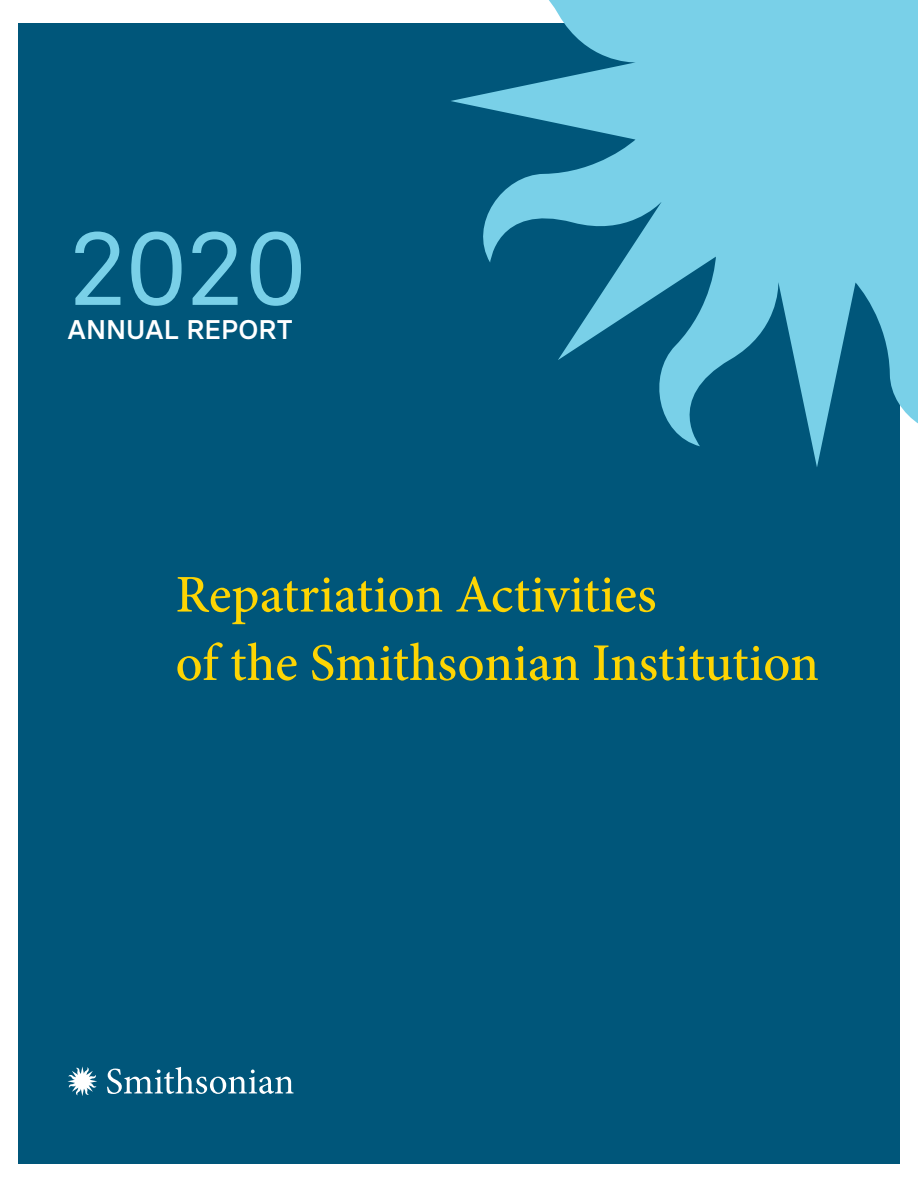
<style>
.page{position:relative;width:918px;height:1188px;background:#fff}
.page>*{position:absolute;margin:0;border:0;box-sizing:border-box;transform-origin:0 0}
.Head_1{font:103.05px "Basier Circle";color:#79d0e8}
.Head_1-2{font:500 53.1px/68.4px "Minion Pro";color:#fed503}
.Head_1-3{font:500 27px "Basier Circle";color:#fff}
</style>
<div class="page">
<div style="left:18px;top:24px;width:882px;height:1140px;background:#00567a"></div>
<svg style="left:107px;top:1067px;width:186px;height:27px"></svg>
<svg style="left:68px;top:1066px;width:29px;height:30px"></svg>
<svg style="left:450px;top:0;width:468px;height:467px;fill:#79d0e8"></svg>
<p class="Head_1" style="left:69px;top:204px;width:241px">2020</p>
<p class="Head_1-3" style="left:68px;top:313px;width:227px">ANNUAL REPORT</p>
<p class="Head_1-2" style="left:176px;top:561px;width:645px">Repatriation Activities<br>of the Smithsonian Institution</p>
</div>
